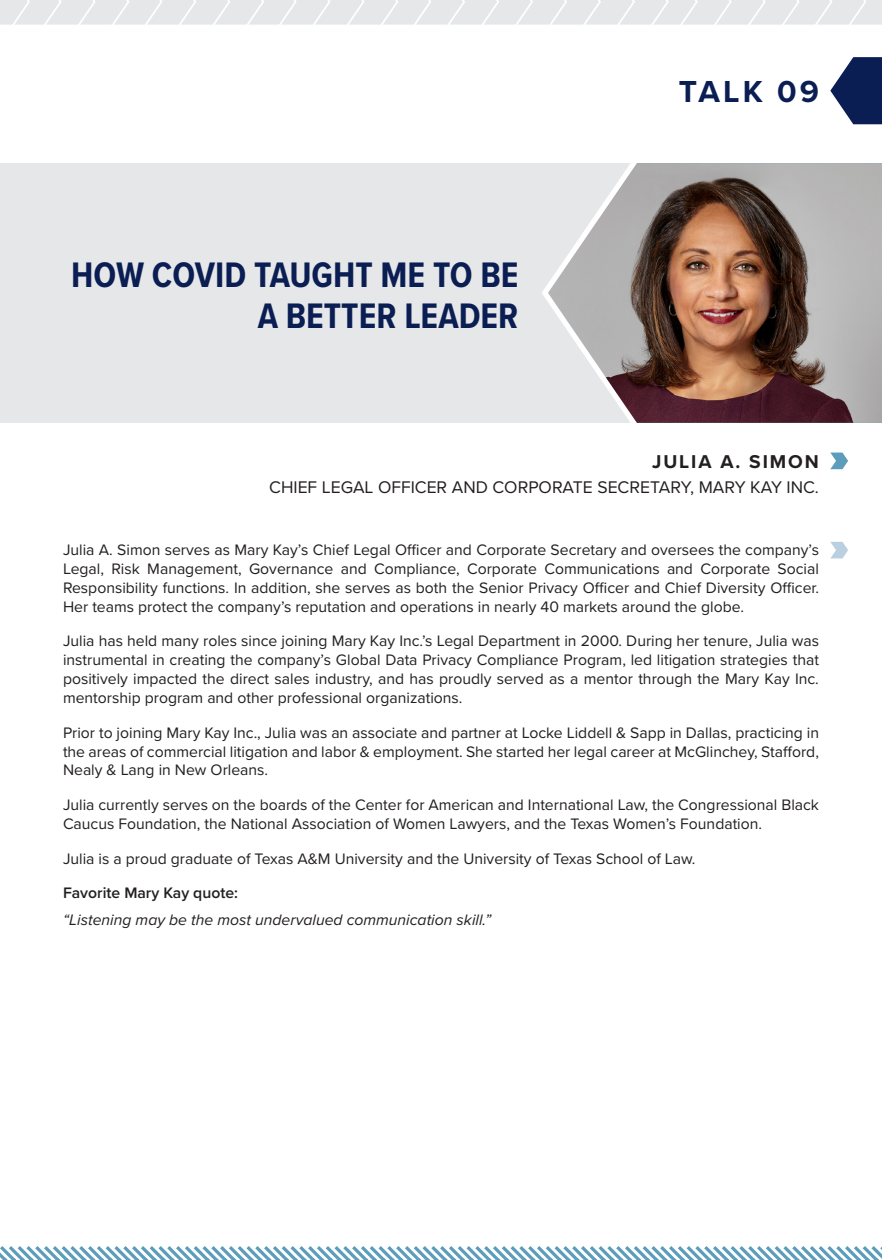
<style>
.page{position:relative;width:882px;height:1260px;background:#fff}
.page>*{position:absolute;margin:0;border:0;box-sizing:border-box;transform-origin:0 0}
.Talk_Title{font:700 36.75px "Proxima Nova Cond";color:#0b1e53}
.T1{font:700 31.5px "Proxima Nova";letter-spacing:.1em;color:#0b1e53}
.T2{font:700 19.25px "Proxima Nova";letter-spacing:.1em;color:#231f20}
.T2_Title{font:17.5px "Proxima Nova";color:#231f20}
.Body{font:15.75px/18.9px "Proxima Nova";color:#231f20;text-align:justify}
.Body-2{font:italic 15.75px "Proxima Nova";color:#231f20}
.Body_T{font:600 15.75px "Proxima Nova";color:#231f20}
</style>
<div class="page">
<svg style="left:0;top:0;width:882px;height:25px;background:#e7e8ea"></svg>
<svg style="left:0;top:1246px;width:882px;height:14px"></svg>
<svg style="left:830px;top:57px;width:52px;height:67px"></svg>
<div style="left:0;top:163px;width:677px;height:260px;background:#e6e7e9"></div>
<img style="left:645px;top:163px;width:237px;height:260px">
<svg style="left:542px;top:163px;width:103px;height:260px"></svg>
<svg style="left:830px;top:453px;width:18px;height:16px"></svg>
<svg style="left:830px;top:542px;width:18px;height:16px"></svg>
<p class="Talk_Title" style="left:71px;top:248px;width:449px">HOW COVID TAUGHT ME TO BE</p>
<p class="Talk_Title" style="left:258px;top:288px;width:262px">A BETTER LEADER</p>
<p class="T1" style="left:679px;top:68px;width:142px">TALK 09</p>
<p class="T2" style="left:652px;top:447px;width:168px">JULIA A. SIMON</p>
<p class="T2_Title" style="left:269px;top:474px;width:551px">CHIEF LEGAL OFFICER AND CORPORATE SECRETARY, MARY KAY INC.</p>
<p class="Body" style="left:63px;top:540px;width:758px">Julia A. Simon serves as Mary Kay’s Chief Legal Officer and Corporate Secretary and oversees the company’s Legal, Risk Management, Governance and Compliance, Corporate Communications and Corporate Social Responsibility functions. In addition, she serves as both the Senior Privacy Officer and Chief Diversity Officer.<br>Her teams protect the company’s reputation and operations in nearly 40 markets around the globe.</p>
<p class="Body" style="left:63px;top:631px;width:758px">Julia has held many roles since joining Mary Kay Inc.’s Legal Department in 2000. During her tenure, Julia was instrumental in creating the company’s Global Data Privacy Compliance Program, led litigation strategies that positively impacted the direct sales industry, and has proudly served as a mentor through the Mary Kay Inc. mentorship program and other professional organizations.</p>
<p class="Body" style="left:63px;top:722px;width:758px">Prior to joining Mary Kay Inc., Julia was an associate and partner at Locke Liddell &amp; Sapp in Dallas, practicing in the areas of commercial litigation and labor &amp; employment. She started her legal career at McGlinchey, Stafford, Nealy &amp; Lang in New Orleans.</p>
<p class="Body" style="left:63px;top:795px;width:758px">Julia currently serves on the boards of the Center for American and International Law, the Congressional Black<br>Caucus Foundation, the National Association of Women Lawyers, and the Texas Women’s Foundation.</p>
<p class="Body" style="left:63px;top:848px;width:634px">Julia is a proud graduate of Texas A&amp;M University and the University of Texas School of Law.</p>
<p class="Body_T" style="left:63px;top:881px;width:177px">Favorite Mary Kay quote:</p>
<p class="Body-2" style="left:63px;top:908px;width:430px">“Listening may be the most undervalued communication skill.”</p>
</div>
